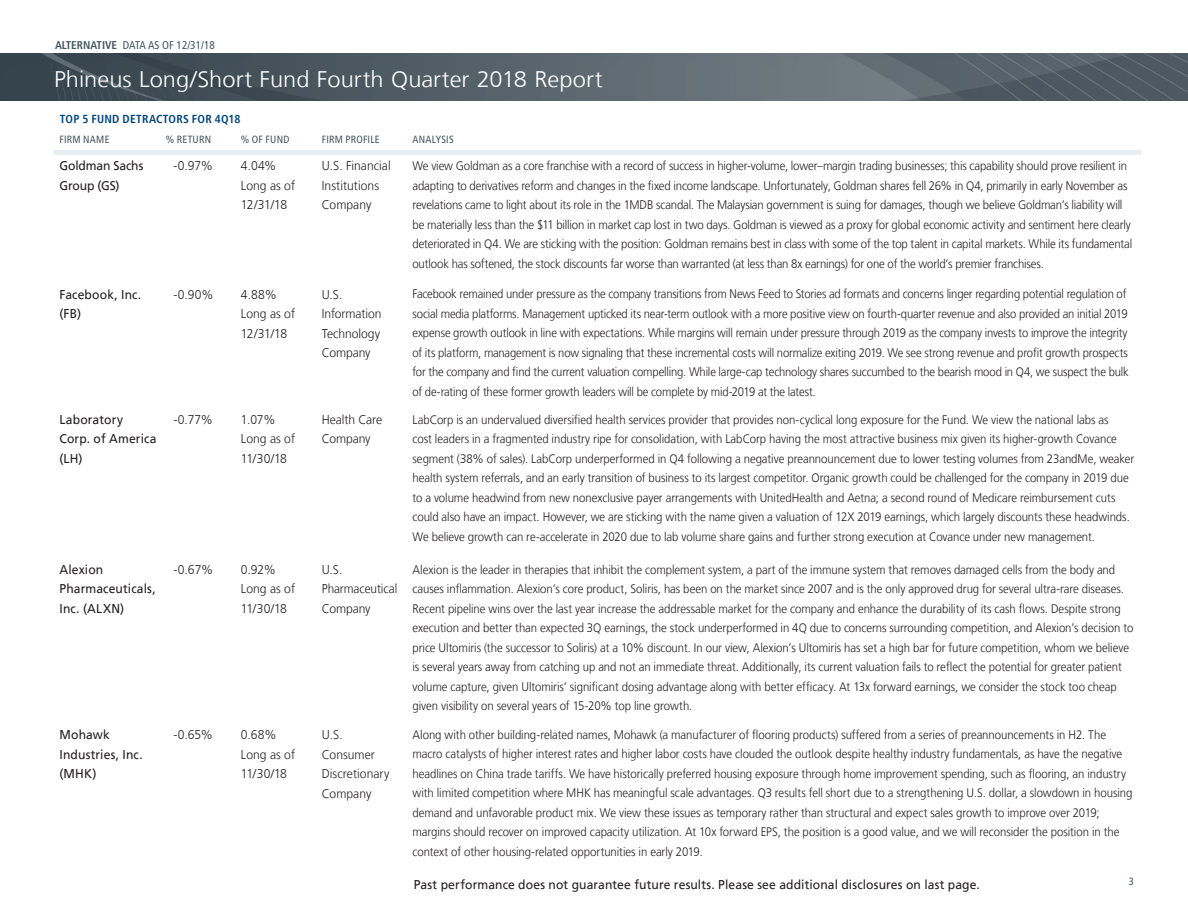
<style>
.page{position:relative;width:1188px;height:918px;background:#fff}
.page>*{position:absolute;margin:0;border:0;box-sizing:border-box;transform-origin:0 0}
.t1{font:300 22.5px "Frutiger LT";letter-spacing:.005em;color:#fff;scale:1.05 1}
.t2{font:300 12.75px/19.5px "Frutiger LT";color:#231f20;scale:.95 1}
.t3{font:12.75px/19.5px "Frutiger LT";letter-spacing:.01em;color:#231f20;scale:.95 1}
.t4{font:12.75px/19.5px "Frutiger LT";letter-spacing:-.01em;color:#231f20;scale:.95 1}
.t5{font:300 12.3px/19.5px "Frutiger LT";letter-spacing:-.01em;color:#231f20;scale:.92 1}
.t6{font:300 12.3px/19.5px "Frutiger LT";letter-spacing:-.01em;color:#231f20;scale:.91 1}
.t7{font:700 condensed 11.7px "Frutiger LT";letter-spacing:.02em;color:#00467e}
.t8{font:condensed 11.25px "Frutiger LT";color:#45555f}
.t9{font:condensed 10.5px "Frutiger LT";letter-spacing:.02em;color:#45555f}
.s1{font-weight:700}
</style>
<div class="page">
<svg style="left:0;top:54px;width:1188px;height:47px;background:#525f67"></svg>
<div style="left:54px;top:150px;width:1087px;height:5px;background:#e7edf2"></div>
<p class="t8" style="left:55px;top:39px;width:161px"><span class="s1">ALTERNATIVE</span> DATA AS OF 12/31/18</p>
<h1 class="t1" style="left:54px;top:66px;width:524px">Phineus Long/Short Fund Fourth Quarter 2018 Report</h1>
<p class="t7" style="left:60px;top:112px;width:182px">TOP 5 FUND DETRACTORS FOR 4Q18</p>
<p class="t9" style="left:60px;top:133px;width:52px">FIRM NAME</p>
<p class="t9" style="left:166px;top:133px;width:47px">% RETURN</p>
<p class="t9" style="left:241px;top:133px;width:50px">% OF FUND</p>
<p class="t9" style="left:322px;top:133px;width:60px">FIRM PROFILE</p>
<p class="t9" style="left:413px;top:133px;width:43px">ANALYSIS</p>
<p class="t4" style="left:60px;top:156px;width:90px">Goldman Sachs<br>Group (GS)</p>
<p class="t2" style="left:173px;top:156px;width:43px">-0.97%</p>
<p class="t2" style="left:241px;top:156px;width:58px">4.04%<br>Long as of<br>12/31/18</p>
<p class="t2" style="left:322px;top:156px;width:74px">U.S. Financial<br>Institutions<br>Company</p>
<p class="t5" style="left:412px;top:156px;width:784px">We view Goldman as a core franchise with a record of success in higher-volume, lower–margin trading businesses; this capability should prove resilient in adapting to derivatives reform and changes in the fixed income landscape. Unfortunately, Goldman shares fell 26% in Q4, primarily in early November as revelations came to light about its role in the 1MDB scandal. The Malaysian government is suing for damages, though we believe Goldman’s liability will be materially less than the $11 billion in market cap lost in two days. Goldman is viewed as a proxy for global economic activity and sentiment here clearly deteriorated in Q4. We are sticking with the position: Goldman remains best in class with some of the top talent in capital markets. While its fundamental outlook has softened, the stock discounts far worse than warranted (at less than 8x earnings) for one of the world’s premier franchises.</p>
<p class="t3" style="left:60px;top:284px;width:88px">Facebook, Inc. (FB)</p>
<p class="t2" style="left:173px;top:285px;width:44px">-0.90%</p>
<p class="t2" style="left:241px;top:285px;width:58px">4.88%<br>Long as of<br>12/31/18</p>
<p class="t2" style="left:322px;top:285px;width:64px">U.S.<br>Information<br>Technology<br>Company</p>
<p class="t6" style="left:412px;top:284px;width:789px">Facebook remained under pressure as the company transitions from News Feed to Stories ad formats and concerns linger regarding potential regulation of social media platforms. Management upticked its near-term outlook with a more positive view on fourth-quarter revenue and also provided an initial 2019 expense growth outlook in line with expectations. While margins will remain under pressure through 2019 as the company invests to improve the integrity of its platform, management is now signaling that these incremental costs will normalize exiting 2019. We see strong revenue and profit growth prospects for the company and find the current valuation compelling. While large-cap technology shares succumbed to the bearish mood in Q4, we suspect the bulk of de-rating of these former growth leaders will be complete by mid-2019 at the latest.</p>
<p class="t3" style="left:60px;top:410px;width:104px">Laboratory<br>Corp. of America (LH)</p>
<p class="t2" style="left:173px;top:410px;width:43px">-0.77%</p>
<p class="t2" style="left:241px;top:410px;width:58px">1.07%<br>Long as of<br>11/30/18</p>
<p class="t2" style="left:322px;top:410px;width:65px">Health Care<br>Company</p>
<p class="t5" style="left:412px;top:410px;width:786px">LabCorp is an undervalued diversified health services provider that provides non-cyclical long exposure for the Fund. We view the national labs as<br>cost leaders in a fragmented industry ripe for consolidation, with LabCorp having the most attractive business mix given its higher-growth Covance segment (38% of sales). LabCorp underperformed in Q4 following a negative preannouncement due to lower testing volumes from 23andMe, weaker health system referrals, and an early transition of business to its largest competitor. Organic growth could be challenged for the company in 2019 due to a volume headwind from new nonexclusive payer arrangements with UnitedHealth and Aetna; a second round of Medicare reimbursement cuts could also have an impact. However, we are sticking with the name given a valuation of 12X 2019 earnings, which largely discounts these headwinds.<br>We believe growth can re-accelerate in 2020 due to lab volume share gains and further strong execution at Covance under new management.</p>
<p class="t3" style="left:60px;top:560px;width:103px">Alexion<br>Pharmaceuticals,<br>Inc. (ALXN)</p>
<p class="t2" style="left:173px;top:560px;width:44px">-0.67%</p>
<p class="t2" style="left:241px;top:560px;width:58px">0.92%<br>Long as of<br>11/30/18</p>
<p class="t2" style="left:322px;top:560px;width:81px">U.S.<br>Pharmaceutical<br>Company</p>
<p class="t5" style="left:412px;top:560px;width:785px">Alexion is the leader in therapies that inhibit the complement system, a part of the immune system that removes damaged cells from the body and causes inflammation. Alexion’s core product, Soliris, has been on the market since 2007 and is the only approved drug for several ultra-rare diseases.<br>Recent pipeline wins over the last year increase the addressable market for the company and enhance the durability of its cash flows. Despite strong execution and better than expected 3Q earnings, the stock underperformed in 4Q due to concerns surrounding competition, and Alexion’s decision to price Ultomiris (the successor to Soliris) at a 10% discount. In our view, Alexion’s Ultomiris has set a high bar for future competition, whom we believe is several years away from catching up and not an immediate threat. Additionally, its current valuation fails to reflect the potential for greater patient volume capture, given Ultomiris’ significant dosing advantage along with better efficacy. At 13x forward earnings, we consider the stock too cheap given visibility on several years of 15-20% top line growth.</p>
<p class="t3" style="left:60px;top:725px;width:89px">Mohawk<br>Industries, Inc. (MHK)</p>
<p class="t2" style="left:173px;top:725px;width:43px">-0.65%</p>
<p class="t2" style="left:241px;top:725px;width:58px">0.68%<br>Long as of<br>11/30/18</p>
<p class="t2" style="left:322px;top:725px;width:73px">U.S.<br>Consumer<br>Discretionary<br>Company</p>
<p class="t5" style="left:412px;top:725px;width:784px">Along with other building-related names, Mohawk (a manufacturer of flooring products) suffered from a series of preannouncements in H2. The macro catalysts of higher interest rates and higher labor costs have clouded the outlook despite healthy industry fundamentals, as have the negative headlines on China trade tariffs. We have historically preferred housing exposure through home improvement spending, such as flooring, an industry with limited competition where MHK has meaningful scale advantages. Q3 results fell short due to a strengthening U.S. dollar, a slowdown in housing demand and unfavorable product mix. We view these issues as temporary rather than structural and expect sales growth to improve over 2019; margins should recover on improved capacity utilization. At 10x forward EPS, the position is a good value, and we will reconsider the position in the context of other housing-related opportunities in early 2019.</p>
<p class="t3" style="left:414px;top:875px;width:597px">Past performance does not guarantee future results. Please see additional disclosures on last page.</p>
<p class="t9" style="left:1129px;top:876px;width:7px">3</p>
</div>
